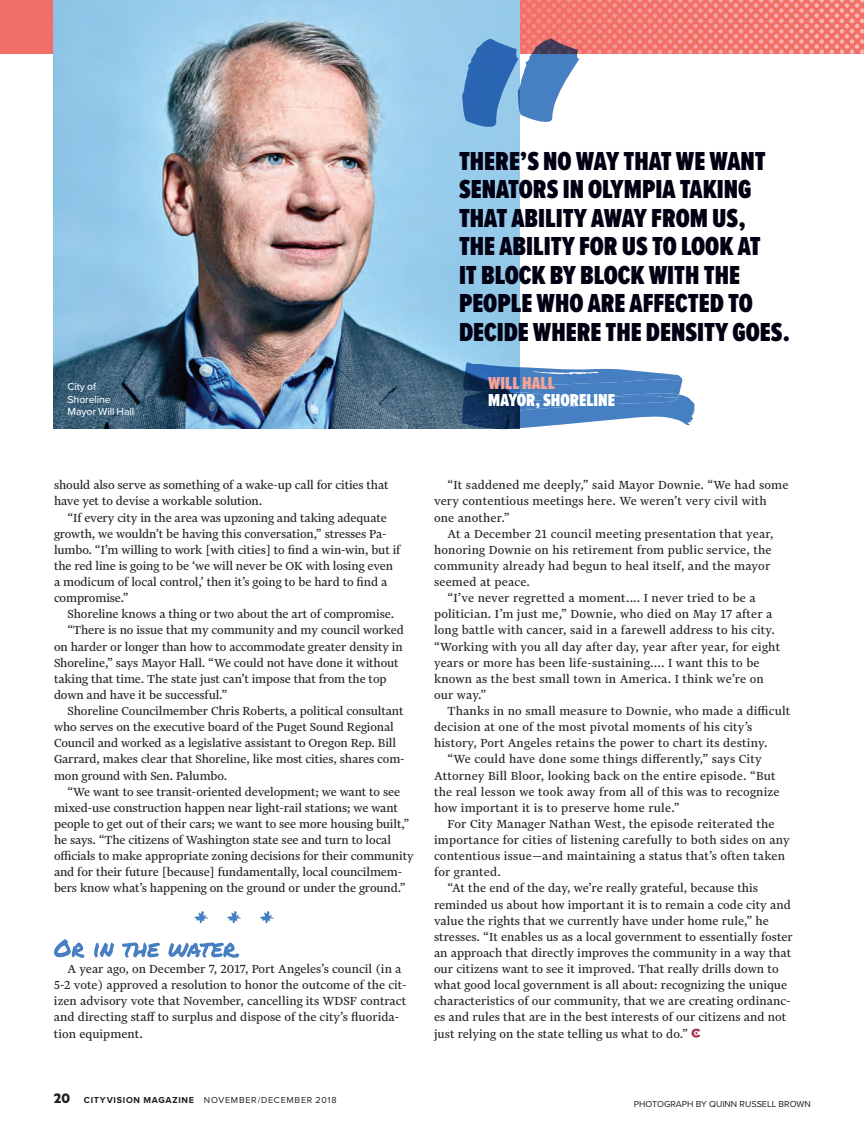
<style>
.page{position:relative;width:864px;height:1134px;background:#fff}
.page>*{position:absolute;margin:0;border:0;box-sizing:border-box;transform-origin:0 0}
.t1{font:900 27px/28.5px "Proxima Nova Ex Cn";color:#000012}
.t2{font:900 18px/16.5px "Proxima Nova Ex Cn";color:#fff}
.t3{font:700 15.45px "Metric";color:#231f20}
.t4{font:13.8px/16px "Financier Text";color:#231f20}
.t5{font:500 10.5px/12.8px "Proxima Nova";letter-spacing:-.01em;color:#ebf5f9}
.t6{font:9px "Proxima Nova";letter-spacing:.08em;color:#231f20}
.t7{font:9px "Proxima Nova";color:#231f20}
.s1{color:#f7a396}
.s2{font-weight:700}
</style>
<div class="page">
<img style="left:0;top:0;width:864px;height:54px">
<svg style="left:194px;top:911px;width:80px;height:12px"></svg>
<svg style="left:54px;top:939px;width:185px;height:19px"></svg>
<svg style="left:691px;top:1029px;width:9px;height:9px"></svg>
<img style="left:54px;top:0;width:465px;height:429px">
<svg style="left:462px;top:39px;width:117px;height:88px"></svg>
<svg style="left:462px;top:362px;width:233px;height:67px"></svg>
<p class="t5" style="left:68px;top:380px;width:68px">City of<br>Shoreline<br>Mayor Will Hall</p>
<p class="t1" style="left:459px;top:146px;width:333px">THERE’S NO WAY THAT WE WANT<br>SENATORS IN OLYMPIA TAKING<br>THAT ABILITY AWAY FROM US,<br>THE ABILITY FOR US TO LOOK AT<br>IT BLOCK BY BLOCK WITH THE<br>PEOPLE WHO ARE AFFECTED TO<br>DECIDE WHERE THE DENSITY GOES.</p>
<p class="t2" style="left:488px;top:375px;width:128px"><span class="s1">WILL HALL<br></span>MAYOR, SHORELINE</p>
<p class="t4" style="left:54px;top:477px;width:336px">should also serve as something of a wake-up call for cities that</p>
<p class="t4" style="left:54px;top:493px;width:210px">have yet to devise a workable solution.</p>
<p class="t4" style="left:68px;top:510px;width:321px">“If every city in the area was upzoning and taking adequate</p>
<p class="t4" style="left:54px;top:526px;width:334px">growth, we wouldn’t be having this conversation,” stresses Pa-</p>
<p class="t4" style="left:54px;top:542px;width:348px">lumbo. “I’m willing to work [with cities] to find a win-win, but if</p>
<p class="t4" style="left:54px;top:558px;width:341px">the red line is going to be ‘we will never be OK with losing even</p>
<p class="t4" style="left:54px;top:574px;width:335px">a modicum of local control,’ then it’s going to be hard to find a</p>
<p class="t4" style="left:54px;top:590px;width:76px">compromise.”</p>
<p class="t4" style="left:68px;top:606px;width:328px">Shoreline knows a thing or two about the art of compromise.</p>
<p class="t4" style="left:68px;top:622px;width:338px">“There is no issue that my community and my council worked</p>
<p class="t4" style="left:54px;top:638px;width:350px">on harder or longer than how to accommodate greater density in</p>
<p class="t4" style="left:54px;top:655px;width:346px">Shoreline,” says Mayor Hall. “We could not have done it without</p>
<p class="t4" style="left:54px;top:671px;width:334px">taking that time. The state just can’t impose that from the top</p>
<p class="t4" style="left:54px;top:687px;width:175px">down and have it be successful.”</p>
<p class="t4" style="left:68px;top:703px;width:338px">Shoreline Councilmember Chris Roberts, a political consultant</p>
<p class="t4" style="left:54px;top:719px;width:341px">who serves on the executive board of the Puget Sound Regional</p>
<p class="t4" style="left:54px;top:735px;width:344px">Council and worked as a legislative assistant to Oregon Rep. Bill</p>
<p class="t4" style="left:54px;top:751px;width:352px">Garrard, makes clear that Shoreline, like most cities, shares com-</p>
<p class="t4" style="left:54px;top:767px;width:175px">mon ground with Sen. Palumbo.</p>
<p class="t4" style="left:68px;top:784px;width:334px">“We want to see transit-oriented development; we want to see</p>
<p class="t4" style="left:54px;top:800px;width:346px">mixed-use construction happen near light-rail stations; we want</p>
<p class="t4" style="left:54px;top:816px;width:357px">people to get out of their cars; we want to see more housing built,”</p>
<p class="t4" style="left:54px;top:832px;width:339px">he says. “The citizens of Washington state see and turn to local</p>
<p class="t4" style="left:54px;top:848px;width:361px">officials to make appropriate zoning decisions for their community</p>
<p class="t4" style="left:54px;top:864px;width:350px">and for their future [because] fundamentally, local councilmem-</p>
<p class="t4" style="left:54px;top:880px;width:353px">bers know what’s happening on the ground or under the ground.”</p>
<p class="t4" style="left:54px;top:961px;width:354px;text-indent:14px">A year ago, on December 7, 2017, Port Angeles’s council (in a 5-2 vote) approved a resolution to honor the outcome of the cit&shy;izen advisory vote that November, cancelling its WDSF contract and directing staff to surplus and dispose of the city’s fluorida&shy;tion equipment.</p>
<p class="t4" style="left:448px;top:477px;width:342px">“It saddened me deeply,” said Mayor Downie. “We had some</p>
<p class="t4" style="left:434px;top:493px;width:334px">very contentious meetings here. We weren’t very civil with</p>
<p class="t4" style="left:434px;top:509px;width:77px">one another.”</p>
<p class="t4" style="left:448px;top:526px;width:328px">At a December 21 council meeting presentation that year,</p>
<p class="t4" style="left:434px;top:542px;width:339px">honoring Downie on his retirement from public service, the</p>
<p class="t4" style="left:434px;top:558px;width:338px">community already had begun to heal itself, and the mayor</p>
<p class="t4" style="left:434px;top:574px;width:98px">seemed at peace.</p>
<p class="t4" style="left:448px;top:590px;width:310px">“I’ve never regretted a moment.... I never tried to be a</p>
<p class="t4" style="left:434px;top:606px;width:340px">politician. I’m just me,” Downie, who died on May 17 after a</p>
<p class="t4" style="left:434px;top:622px;width:342px">long battle with cancer, said in a farewell address to his city.</p>
<p class="t4" style="left:434px;top:638px;width:348px">“Working with you all day after day, year after year, for eight</p>
<p class="t4" style="left:434px;top:655px;width:327px">years or more has been life-sustaining.... I want this to be</p>
<p class="t4" style="left:434px;top:671px;width:331px">known as the best small town in America. I think we’re on</p>
<p class="t4" style="left:434px;top:687px;width:54px">our way.”</p>
<p class="t4" style="left:448px;top:703px;width:344px">Thanks in no small measure to Downie, who made a difficult</p>
<p class="t4" style="left:434px;top:719px;width:320px">decision at one of the most pivotal moments of his city’s</p>
<p class="t4" style="left:434px;top:735px;width:335px">history, Port Angeles retains the power to chart its destiny.</p>
<p class="t4" style="left:448px;top:751px;width:316px">“We could have done some things differently,” says City</p>
<p class="t4" style="left:434px;top:767px;width:343px">Attorney Bill Bloor, looking back on the entire episode. “But</p>
<p class="t4" style="left:434px;top:784px;width:347px">the real lesson we took away from all of this was to recognize</p>
<p class="t4" style="left:434px;top:800px;width:247px">how important it is to preserve home rule.”</p>
<p class="t4" style="left:448px;top:816px;width:329px">For City Manager Nathan West, the episode reiterated the</p>
<p class="t4" style="left:434px;top:832px;width:357px">importance for cities of listening carefully to both sides on any</p>
<p class="t4" style="left:434px;top:848px;width:353px">contentious issue—and maintaining a status that’s often taken</p>
<p class="t4" style="left:434px;top:864px;width:68px">for granted.</p>
<p class="t4" style="left:448px;top:880px;width:312px">“At the end of the day, we’re really grateful, because this</p>
<p class="t4" style="left:434px;top:896px;width:358px">reminded us about how important it is to remain a code city and</p>
<p class="t4" style="left:434px;top:913px;width:336px">value the rights that we currently have under home rule,” he</p>
<p class="t4" style="left:434px;top:929px;width:360px">stresses. “It enables us as a local government to essentially foster</p>
<p class="t4" style="left:434px;top:945px;width:359px">an approach that directly improves the community in a way that</p>
<p class="t4" style="left:434px;top:961px;width:346px">our citizens want to see it improved. That really drills down to</p>
<p class="t4" style="left:434px;top:977px;width:355px">what good local government is all about: recognizing the unique</p>
<p class="t4" style="left:434px;top:993px;width:358px">characteristics of our community, that we are creating ordinanc-</p>
<p class="t4" style="left:434px;top:1009px;width:354px">es and rules that are in the best interests of our citizens and not</p>
<p class="t4" style="left:434px;top:1025px;width:255px">just relying on the state telling us what to do.”</p>
<p class="t3" style="left:54px;top:1089px;width:18px">20</p>
<p class="t6" style="left:84px;top:1093px;width:254px"><span class="s2">CITYVISION MAGAZINE</span> NOVEMBER/DECEMBER 2018</p>
<p class="t7" style="left:634px;top:1097px;width:178px">PHOTOGRAPH BY QUINN RUSSELL BROWN</p>
</div>
